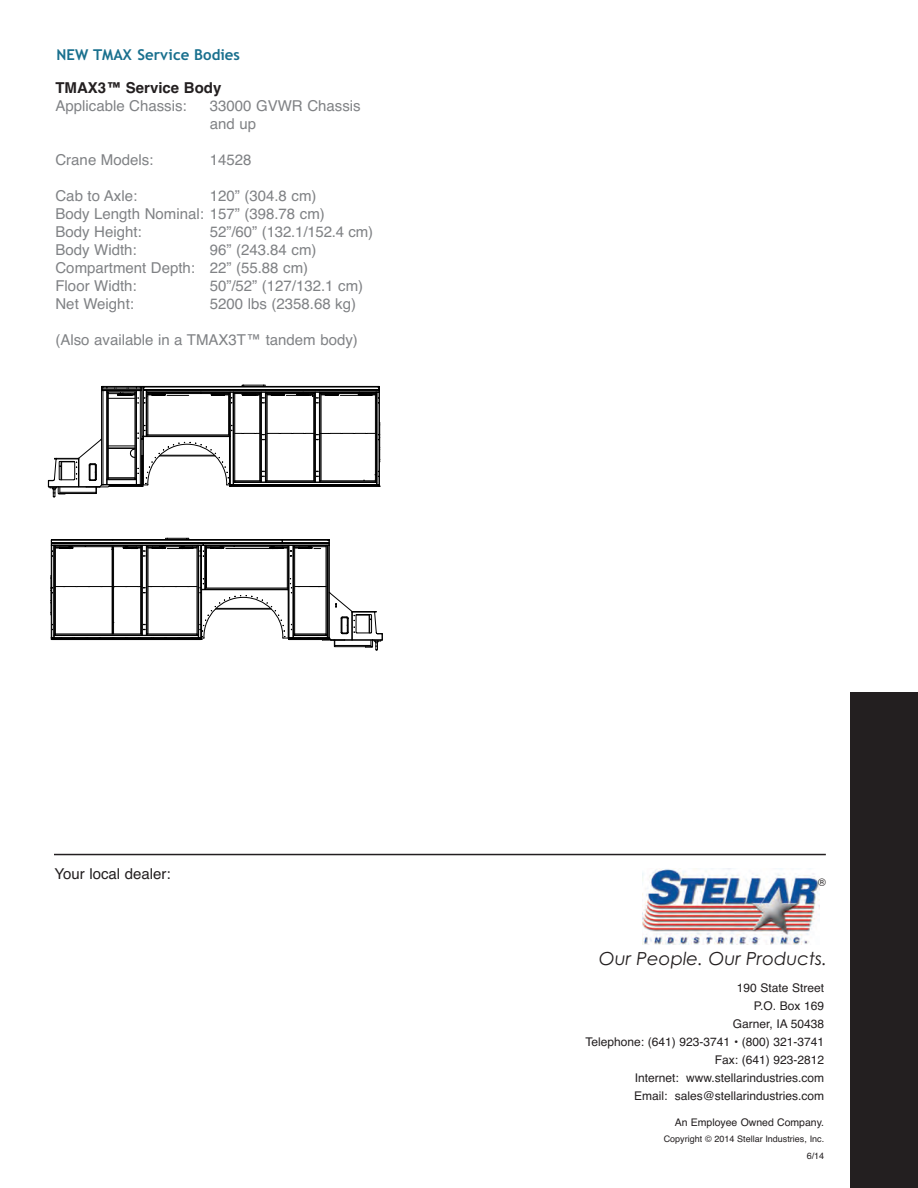
<style>
.page{position:relative;width:918px;height:1188px;background:#fff}
.page>*{position:absolute;margin:0;border:0;box-sizing:border-box;transform-origin:0 0}
.t1{font:italic 18px "Century Gothic";color:#231f20}
.t2{font:15px/18px "Helvetica";color:#808285}
.t3{font:700 15px "Trebuchet MS";color:#19708e}
.t4{font:700 15px "Helvetica";color:#231f20}
.t5{font:15px "Helvetica";color:#231f20}
.t6{font:12px/18px "Helvetica";color:#231f20;text-align:right}
.t7{font:10.5px "Helvetica";color:#231f20}
.t8{font:9px/16.5px "Helvetica";color:#231f20;text-align:right}
</style>
<div class="page">
<hr style="left:54px;top:854px;width:772px;height:1px;background:#231f20">
<div style="left:850px;top:692px;width:68px;height:496px;background:#231f20"></div>
<svg style="left:48px;top:385px;width:332px;height:113px"></svg>
<hr style="left:340px;top:395px;width:32px;height:1px;background:#000">
<img style="left:643px;top:868px;width:176px;height:77px">
<svg style="left:51px;top:538px;width:332px;height:113px"></svg>
<hr style="left:917px;top:169px;width:1px;height:618px;background:#fff">
<hr style="left:917px;top:756px;width:1px;height:432px;background:#19708e">
<hr style="left:916px;top:755px;width:2px;height:92px;background:#231f20">
<hr style="left:917px;top:0;width:1px;height:201px;background:#231f20">
<hr style="left:904px;top:200px;width:14px;height:3px;background:#fff">
<p class="t3" style="left:57px;top:46px;width:185px">NEW TMAX Service Bodies</p>
<p class="t4" style="left:56px;top:79px;width:167px">TMAX3™ Service Body</p>
<p class="t2" style="left:56px;top:97px;width:133px">Applicable Chassis:</p>
<p class="t2" style="left:210px;top:97px;width:152px">33000 GVWR Chassis and up</p>
<p class="t2" style="left:56px;top:151px;width:99px">Crane Models:</p>
<p class="t2" style="left:210px;top:151px;width:43px">14528</p>
<p class="t2" style="left:56px;top:187px;width:83px">Cab to Axle:</p>
<p class="t2" style="left:56px;top:187px;width:271px;text-indent:154px">120” (304.8 cm)<br>Body Length Nominal: 157” (398.78 cm)<br>Body Height:</p>
<p class="t2" style="left:210px;top:223px;width:165px">52”/60” (132.1/152.4 cm)</p>
<p class="t2" style="left:56px;top:241px;width:262px;text-indent:154px">96” (243.84 cm)<br>Compartment Depth: 22” (55.88 cm)<br>Floor Width:</p>
<p class="t2" style="left:56px;top:241px;width:83px">Body Width:</p>
<p class="t2" style="left:210px;top:277px;width:155px">50”/52” (127/132.1 cm)</p>
<p class="t2" style="left:56px;top:295px;width:80px">Net Weight:</p>
<p class="t2" style="left:210px;top:295px;width:148px">5200 lbs (2358.68 kg)</p>
<p class="t2" style="left:56px;top:331px;width:304px">(Also available in a TMAX3T™ tandem body)</p>
<p class="t5" style="left:54px;top:865px;width:118px">Your local dealer:</p>
<p class="t7" style="left:818px;top:877px;width:9px">®</p>
<p class="t1" style="left:599px;top:948px;width:230px">Our People. Our Products.</p>
<p class="t6" style="left:586px;top:979px;width:240px">190 State Street<br>P.O. Box 169<br>Garner, IA 50438<br>Telephone: (641) 923-3741 • (800) 321-3741<br>Fax: (641) 923-2812<br>Internet: www.stellarindustries.com<br>Email: sales@stellarindustries.com</p>
<p class="t7" style="left:675px;top:1116px;width:151px">An Employee Owned Company.</p>
<p class="t8" style="left:664px;top:1131px;width:162px">Copyright © 2014 Stellar Industries, Inc.<br>6/14</p>
</div>
